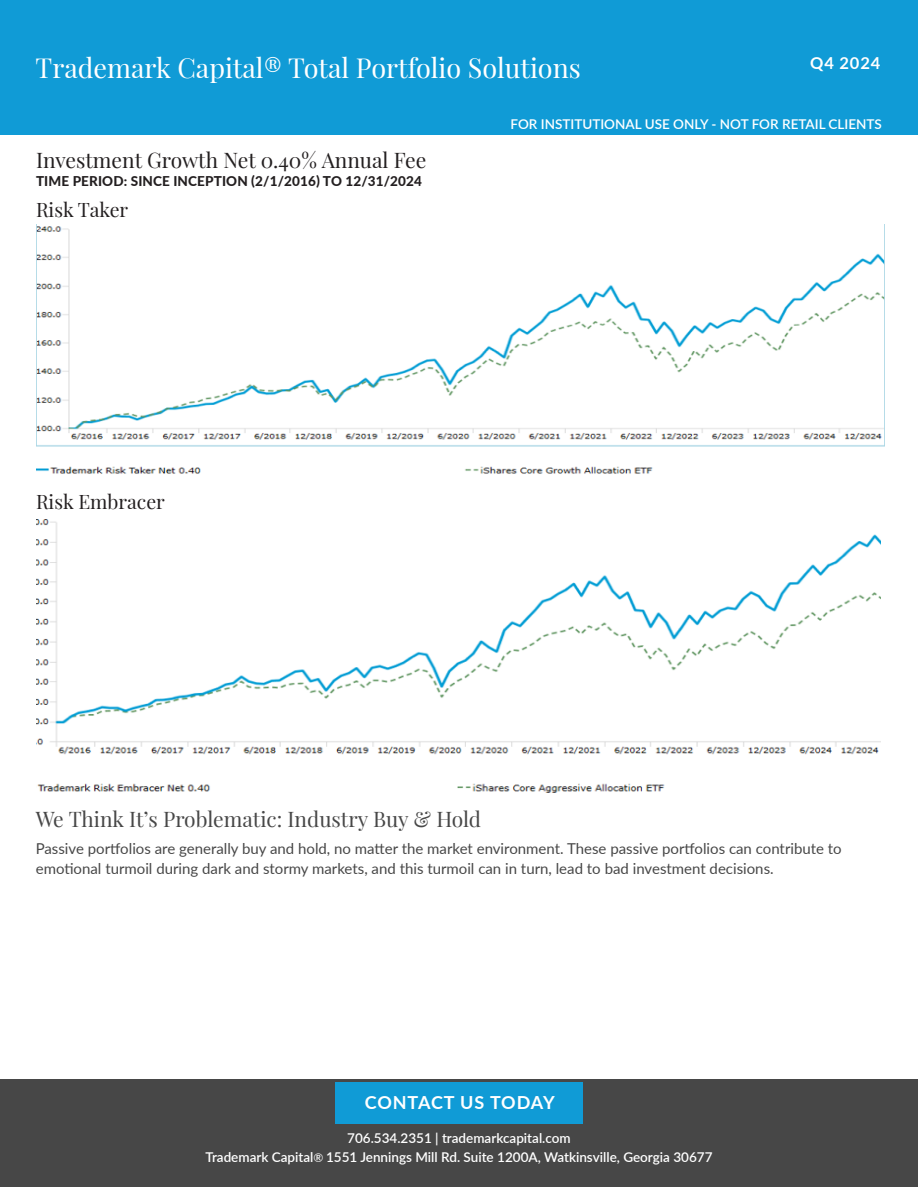
<style>
.page{position:relative;width:918px;height:1188px;background:#fff}
.page>*{position:absolute;margin:0;border:0;box-sizing:border-box;transform-origin:0 0}
.t1{font:27px "Playfair Display";color:#fff}
.t2{font:21px "Playfair Display";color:#474747}
.t3{font:21px "Playfair Display";color:#231f20}
.t4{font:19.5px "Playfair Display";color:#231f20}
.t5{font:700 18px "Lato";letter-spacing:.035em;color:#fff}
.t6{font:700 16.5px "Lato";letter-spacing:.05em;color:#fff}
.t7{font:15px/19.5px "Lato";color:#474747}
.t8{font:600 13.5px "Lato";color:#fff}
.t9{font:800 13.5px "Lato";letter-spacing:.01em;color:#231f20}
.s1{font-weight:400;font-size:12px}
</style>
<div class="page">
<div style="left:0;top:1079px;width:918px;height:108px;background:#474747"></div>
<div style="left:0;top:0;width:918px;height:134px;background:#109bd6"></div>
<img style="left:36px;top:224px;width:848px;height:250px">
<img style="left:36px;top:519px;width:845px;height:273px">
<div style="left:336px;top:1083px;width:247px;height:41px;background:#109bd6"></div>
<p class="t1" style="left:36px;top:47px;width:547px">Trademark Capital® Total Portfolio Solutions</p>
<p class="t6" style="left:810px;top:50px;width:72px">Q4 2024</p>
<p class="t8" style="left:510px;top:114px;width:373px">FOR INSTITUTIONAL USE ONLY - NOT FOR RETAIL CLIENTS</p>
<p class="t3" style="left:36px;top:143px;width:392px">Investment Growth Net 0.40% Annual Fee</p>
<p class="t9" style="left:36px;top:171px;width:388px">TIME PERIOD: SINCE INCEPTION (2/1/2016) TO 12/31/2024</p>
<p class="t4" style="left:36px;top:194px;width:94px">Risk Taker</p>
<p class="t4" style="left:36px;top:487px;width:130px">Risk Embracer</p>
<p class="t2" style="left:36px;top:803px;width:447px">We Think It’s Problematic: Industry Buy &amp; Hold</p>
<p class="t7" style="left:36px;top:839px;width:808px">Passive portfolios are generally buy and hold, no matter the market environment. These passive portfolios can contribute to emotional turmoil during dark and stormy markets, and this turmoil can in turn, lead to bad investment decisions.</p>
<p class="t5" style="left:365px;top:1089px;width:191px">CONTACT US TODAY</p>
<p class="t8" style="left:347px;top:1128px;width:225px">706.534.2351 | trademarkcapital.com</p>
<p class="t8" style="left:205px;top:1148px;width:509px">Trademark Capital<span class="s1">®</span> 1551 Jennings Mill Rd. Suite 1200A, Watkinsville, Georgia 30677</p>
</div>
